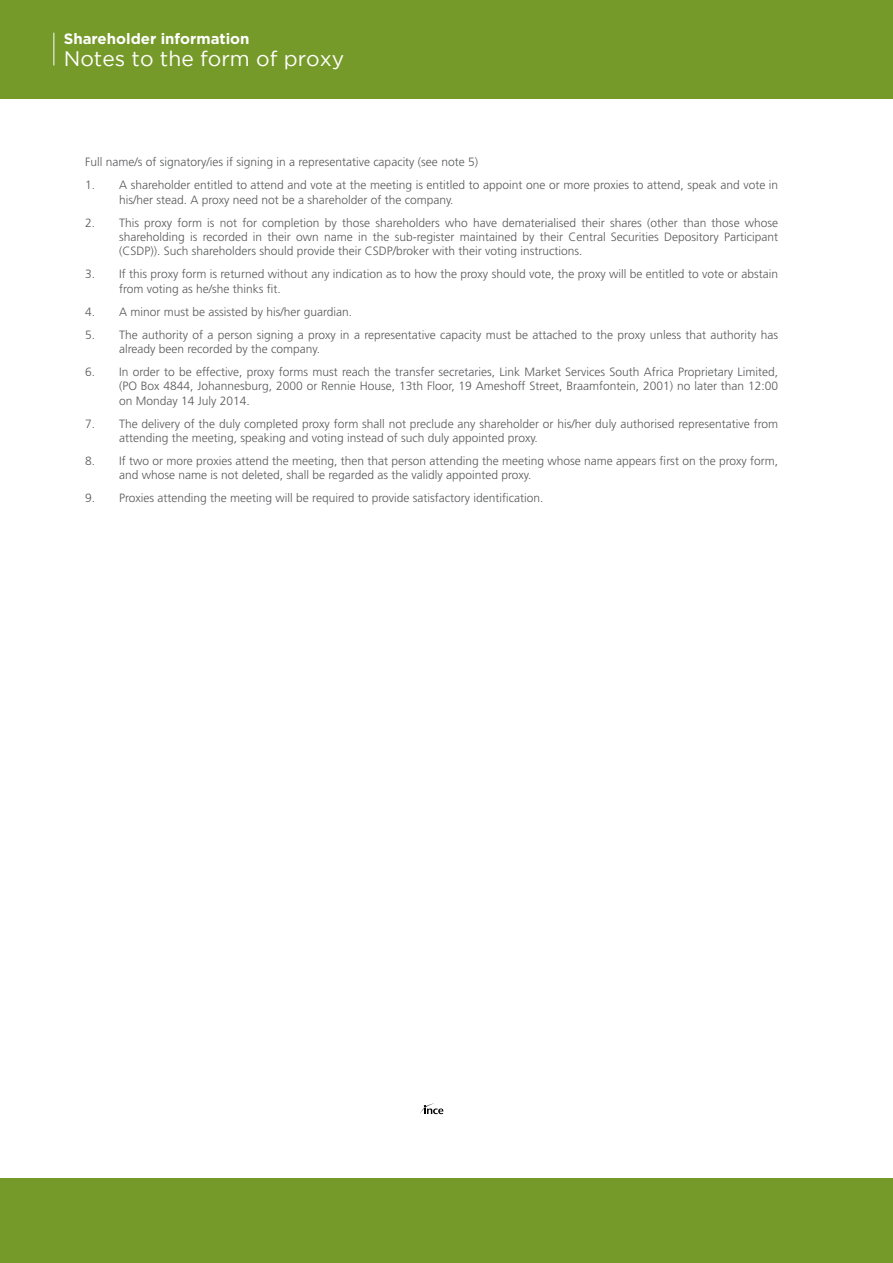
<style>
.page{position:relative;width:893px;height:1263px;background:#769a2a}
.page>*{position:absolute;margin:0;border:0;box-sizing:border-box;transform-origin:0 0}
.t1{font:21px "Gotham";color:#fff}
.t2{font:700 15px "Gotham";color:#fff}
.t3{font:300 12px/14.4px "Frutiger LT Std";color:#58595b}
</style>
<div class="page">
<div style="left:0;top:100px;width:893px;height:1078px;background:#fff"></div>
<hr style="left:54px;top:33px;width:1px;height:32px;background:#fff">
<svg style="left:420px;top:1103px;width:23px;height:11px"></svg>
<p class="t2" style="left:64px;top:30px;width:187px">Shareholder information</p>
<h1 class="t1" style="left:64px;top:47px;width:282px">Notes to the form of proxy</h1>
<p class="t3" style="left:85px;top:155px;width:394px">Full name/s of signatory/ies if signing in a representative capacity (see note 5)</p>
<p class="t3" style="left:119px;top:178px;width:661px;text-indent:-34px">1. A shareholder entitled to attend and vote at the meeting is entitled to appoint one or more proxies to attend, speak and vote in his/her stead. A proxy need not be a shareholder of the company.</p>
<p class="t3" style="left:119px;top:215px;width:661px;text-align:justify;text-indent:-34px">2. This proxy form is not for completion by those shareholders who have dematerialised their shares (other than those whose shareholding is recorded in their own name in the sub-register maintained by their Central Securities Depository Participant (CSDP)). Such shareholders should provide their CSDP/broker with their voting instructions.</p>
<p class="t3" style="left:119px;top:267px;width:661px;text-indent:-34px">3. If this proxy form is returned without any indication as to how the proxy should vote, the proxy will be entitled to vote or abstain from voting as he/she thinks fit.</p>
<p class="t3" style="left:85px;top:304px;width:269px">4. A minor must be assisted by his/her guardian.</p>
<p class="t3" style="left:119px;top:327px;width:661px;text-indent:-34px">5. The authority of a person signing a proxy in a representative capacity must be attached to the proxy unless that authority has already been recorded by the company.</p>
<p class="t3" style="left:119px;top:365px;width:661px;text-align:justify;text-indent:-34px">6. In order to be effective, proxy forms must reach the transfer secretaries, Link Market Services South Africa Proprietary Limited, (PO Box 4844, Johannesburg, 2000 or Rennie House, 13th Floor, 19 Ameshoff Street, Braamfontein, 2001) no later than 12:00 on Monday 14 July 2014.</p>
<p class="t3" style="left:119px;top:416px;width:661px;text-indent:-34px">7. The delivery of the duly completed proxy form shall not preclude any shareholder or his/her duly authorised representative from attending the meeting, speaking and voting instead of such duly appointed proxy.</p>
<p class="t3" style="left:119px;top:454px;width:661px;text-indent:-34px">8. If two or more proxies attend the meeting, then that person attending the meeting whose name appears first on the proxy form, and whose name is not deleted, shall be regarded as the validly appointed proxy.</p>
<p class="t3" style="left:85px;top:491px;width:460px">9. Proxies attending the meeting will be required to provide satisfactory identification.</p>
</div>
